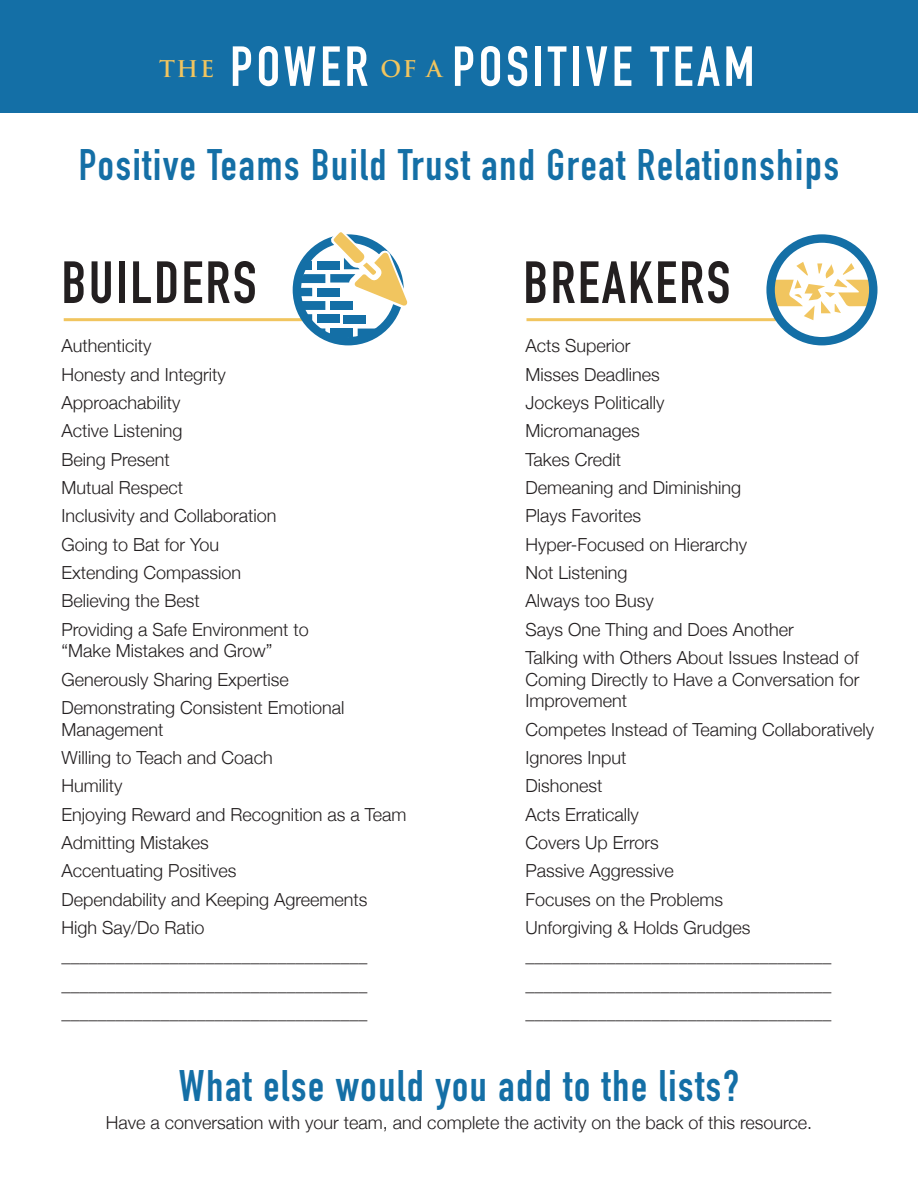
<style>
.page{position:relative;width:918px;height:1188px;background:#fff}
.page>*{position:absolute;margin:0;border:0;box-sizing:border-box;transform-origin:0 0}
.New_Headline{font:700 58.5px "DIN Condensed";letter-spacing:.04em;color:#231f20}
.New_Headline-2{font:700 55.5px "DIN Condensed";letter-spacing:.07em;color:#fff}
.New_Headline-3{font:700 43.5px "DIN Condensed";letter-spacing:.04em;color:#146fa6}
.New_Headline-4{font:700 22.5px "Trajan Pro";color:#f1c55f}
.t1{font:300 18px/21.6px "Helvetica Neue";color:#231f20}
</style>
<div class="page">
<div style="left:0;top:0;width:918px;height:112px;background:#146fa6"></div>
<hr style="left:64px;top:318px;width:287px;height:3px;background:#f1c55f">
<hr style="left:526px;top:318px;width:254px;height:3px;background:#f1c55f">
<svg style="left:771px;top:262px;width:102px;height:58px"></svg>
<div style="left:766px;top:234px;width:112px;height:111px;border:8px solid #146fa6;border-radius:50%"></div>
<div style="left:293px;top:234px;width:111px;height:111px;border:8px solid #146fa6;border-radius:50%"></div>
<svg style="left:296px;top:232px;width:112px;height:105px"></svg>
<p class="New_Headline-4" style="left:159px;top:55px;width:57px">THE</p>
<p class="New_Headline-2" style="left:230px;top:29px;width:140px">POWER</p>
<p class="New_Headline-4" style="left:381px;top:55px;width:63px">OF A</p>
<p class="New_Headline-2" style="left:452px;top:29px;width:304px">POSITIVE TEAM</p>
<p class="New_Headline-3" style="left:79px;top:136px;width:762px">Positive Teams Build Trust and Great Relationships</p>
<p class="New_Headline" style="left:62px;top:243px;width:197px">BUILDERS</p>
<p class="New_Headline" style="left:523px;top:243px;width:208px">BREAKERS</p>
<p class="t1" style="left:62px;top:335px;width:91px">Authenticity</p>
<p class="t1" style="left:62px;top:363px;width:166px">Honesty and Integrity</p>
<p class="t1" style="left:62px;top:391px;width:121px">Approachability</p>
<p class="t1" style="left:62px;top:420px;width:123px">Active Listening</p>
<p class="t1" style="left:62px;top:448px;width:110px">Being Present</p>
<p class="t1" style="left:62px;top:476px;width:123px">Mutual Respect</p>
<p class="t1" style="left:62px;top:505px;width:217px">Inclusivity and Collaboration</p>
<p class="t1" style="left:62px;top:533px;width:159px">Going to Bat for You</p>
<p class="t1" style="left:62px;top:561px;width:181px">Extending Compassion</p>
<p class="t1" style="left:62px;top:590px;width:140px">Believing the Best</p>
<p class="t1" style="left:62px;top:618px;width:249px">Providing a Safe Environment to “Make Mistakes and Grow”</p>
<p class="t1" style="left:62px;top:668px;width:229px">Generously Sharing Expertise</p>
<p class="t1" style="left:62px;top:696px;width:285px">Demonstrating Consistent Emotional<br>Management</p>
<p class="t1" style="left:62px;top:746px;width:213px">Willing to Teach and Coach</p>
<p class="t1" style="left:62px;top:775px;width:62px">Humility</p>
<p class="t1" style="left:62px;top:803px;width:347px">Enjoying Reward and Recognition as a Team</p>
<p class="t1" style="left:62px;top:831px;width:149px">Admitting Mistakes</p>
<p class="t1" style="left:62px;top:860px;width:177px">Accentuating Positives</p>
<p class="t1" style="left:62px;top:888px;width:308px">Dependability and Keeping Agreements</p>
<p class="t1" style="left:62px;top:916px;width:145px">High Say/Do Ratio</p>
<p class="t1" style="left:62px;top:945px;width:307px">__________________________________</p>
<p class="t1" style="left:62px;top:973px;width:307px">__________________________________</p>
<p class="t1" style="left:62px;top:1002px;width:307px">__________________________________</p>
<p class="t1" style="left:525px;top:335px;width:107px">Acts Superior</p>
<p class="t1" style="left:525px;top:363px;width:136px">Misses Deadlines</p>
<p class="t1" style="left:525px;top:391px;width:141px">Jockeys Politically</p>
<p class="t1" style="left:525px;top:420px;width:116px">Micromanages</p>
<p class="t1" style="left:525px;top:448px;width:97px">Takes Credit</p>
<p class="t1" style="left:525px;top:476px;width:217px">Demeaning and Diminishing</p>
<p class="t1" style="left:525px;top:505px;width:117px">Plays Favorites</p>
<p class="t1" style="left:525px;top:533px;width:223px">Hyper-Focused on Hierarchy</p>
<p class="t1" style="left:525px;top:561px;width:104px">Not Listening</p>
<p class="t1" style="left:525px;top:590px;width:130px">Always too Busy</p>
<p class="t1" style="left:525px;top:618px;width:270px">Says One Thing and Does Another</p>
<p class="t1" style="left:525px;top:646px;width:336px;text-align:justify">Talking with Others About Issues Instead of Coming Directly to Have a Conversation for Improvement</p>
<p class="t1" style="left:525px;top:718px;width:350px">Competes Instead of Teaming Collaboratively</p>
<p class="t1" style="left:525px;top:746px;width:103px">Ignores Input</p>
<p class="t1" style="left:525px;top:775px;width:78px">Dishonest</p>
<p class="t1" style="left:525px;top:803px;width:115px">Acts Erratically</p>
<p class="t1" style="left:525px;top:831px;width:135px">Covers Up Errors</p>
<p class="t1" style="left:525px;top:860px;width:150px">Passive Aggressive</p>
<p class="t1" style="left:525px;top:888px;width:199px">Focuses on the Problems</p>
<p class="t1" style="left:525px;top:916px;width:227px">Unforgiving &amp; Holds Grudges</p>
<p class="t1" style="left:525px;top:945px;width:307px">__________________________________</p>
<p class="t1" style="left:525px;top:973px;width:307px">__________________________________</p>
<p class="t1" style="left:525px;top:1002px;width:307px">__________________________________</p>
<p class="New_Headline-3" style="left:179px;top:1057px;width:562px">What else would you add to the lists?</p>
<p class="t1" style="left:106px;top:1112px;width:708px">Have a conversation with your team, and complete the activity on the back of this resource.</p>
</div>
